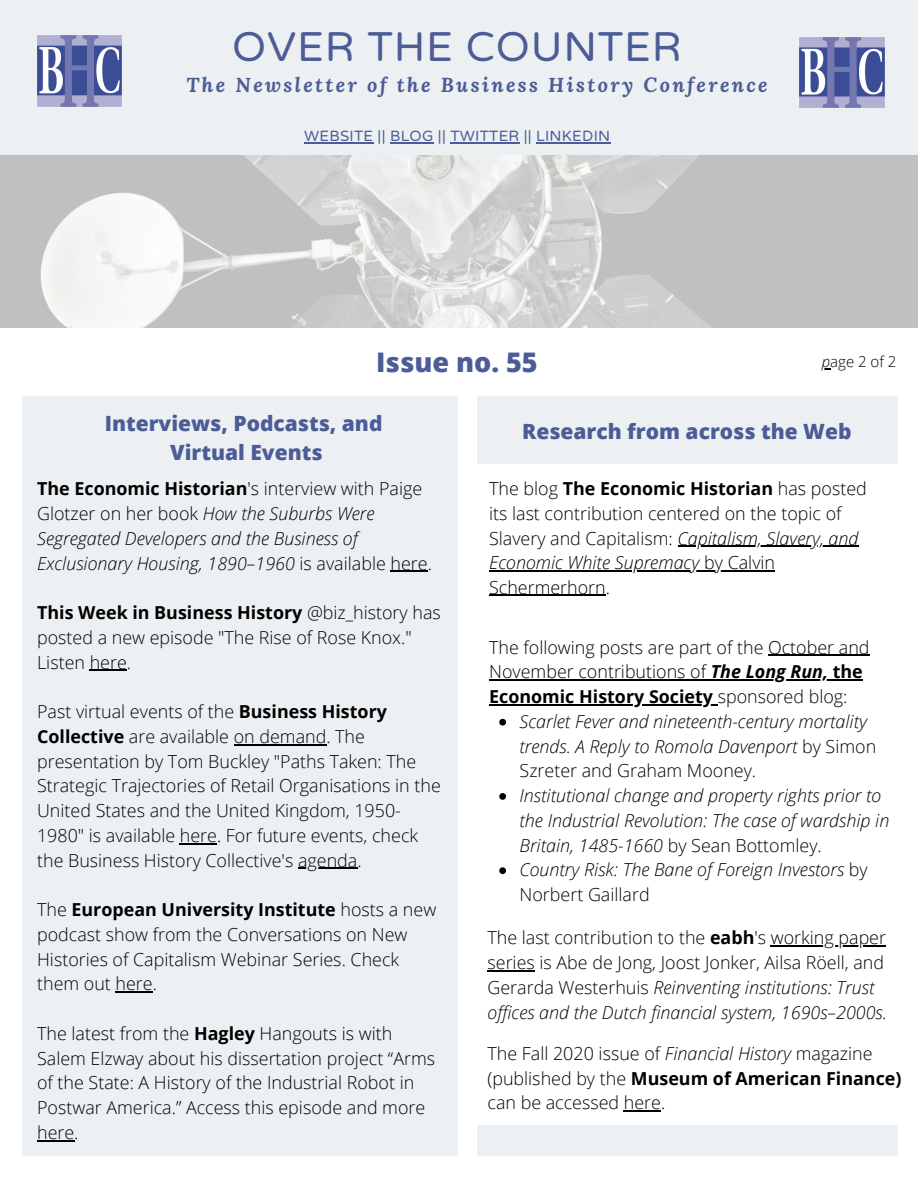
<style>
.page{position:relative;width:918px;height:1188px;background:#fff}
.page>*{position:absolute;margin:0;border:0;box-sizing:border-box;transform-origin:0 0}
.t1{font:42px "Varela Round";letter-spacing:.02em;color:#4c5c97}
.t2{font:800 27px "Open Sans";color:#4c5c97}
.t3{font:800 21px/29.2px "Open Sans";color:#4c5c97;text-align:center}
.t4{font:italic 700 20.1px "Lora";letter-spacing:.12em;color:#4c5c97}
.t5{font:300 17.85px/24.8px "Open Sans";color:#000}
.t6{font:italic 300 17.85px/24.8px "Open Sans";color:#000}
.t7{font:15px "Varela Round";letter-spacing:.02em;color:#4c5c97}
.t8{font:300 15px "Open Sans";color:#000}
.s1{font-style:italic}
.s2{font-weight:700;font-style:normal}
.s3{font-style:normal}
.s4{font-weight:700}
.s5{font-weight:700;font-style:italic}
</style>
<div class="page">
<img style="left:0;top:155px;width:918px;height:172px">
<div style="left:0;top:0;width:918px;height:155px;background:#edf0f2"></div>
<img style="left:37px;top:36px;width:84px;height:70px">
<div style="left:477px;top:397px;width:420px;height:759px;background:#edf0f2"></div>
<div style="left:441px;top:465px;width:468px;height:660px;background:#fff"></div>
<hr style="left:304px;top:143px;width:69px;height:1px;background:#4c5c97">
<hr style="left:390px;top:143px;width:44px;height:1px;background:#4c5c97">
<hr style="left:450px;top:143px;width:70px;height:1px;background:#4c5c97">
<hr style="left:536px;top:143px;width:75px;height:1px;background:#4c5c97">
<hr style="left:678px;top:546px;width:181px;height:1px;background:#000">
<hr style="left:489px;top:570px;width:211px;height:1px;background:#000">
<hr style="left:700px;top:570px;width:75px;height:1px;background:#000">
<hr style="left:489px;top:595px;width:117px;height:1px;background:#000">
<svg style="left:499px;top:719px;width:7px;height:7px"></svg>
<svg style="left:499px;top:793px;width:7px;height:7px"></svg>
<svg style="left:499px;top:867px;width:7px;height:7px"></svg>
<hr style="left:768px;top:655px;width:102px;height:1px;background:#000">
<hr style="left:489px;top:679px;width:222px;height:2px;background:#000">
<hr style="left:711px;top:679px;width:122px;height:2px;background:#000">
<hr style="left:833px;top:679px;width:30px;height:2px;background:#000">
<hr style="left:489px;top:704px;width:224px;height:1px;background:#000">
<div style="left:22px;top:397px;width:436px;height:759px;background:#edf0f2"></div>
<hr style="left:771px;top:945px;width:115px;height:2px;background:#000">
<hr style="left:488px;top:970px;width:47px;height:1px;background:#000">
<hr style="left:391px;top:571px;width:37px;height:1px;background:#000">
<hr style="left:90px;top:670px;width:37px;height:1px;background:#000">
<hr style="left:234px;top:744px;width:92px;height:1px;background:#000">
<hr style="left:180px;top:843px;width:37px;height:1px;background:#000">
<hr style="left:298px;top:868px;width:59px;height:1px;background:#000">
<hr style="left:116px;top:992px;width:37px;height:1px;background:#000">
<hr style="left:37px;top:1140px;width:37px;height:1px;background:#000">
<hr style="left:624px;top:1111px;width:37px;height:1px;background:#000">
<img style="left:800px;top:37px;width:84px;height:71px">
<h1 class="t1" style="left:232px;top:22px;width:451px">OVER THE COUNTER</h1>
<p class="t4" style="left:187px;top:71px;width:583px">The Newsletter of the Business History Conference</p>
<p class="t7" style="left:304px;top:128px;width:308px">WEBSITE || BLOG || TWITTER || LINKEDIN</p>
<h2 class="t2" style="left:376px;top:343px;width:163px">Issue no. 55</h2>
<p class="t8" style="left:822px;top:351px;width:76px"><span class="s1">p</span>age 2 of 2</p>
<p class="t3" style="left:105px;top:408px;width:279px">Interviews, Podcasts, and<br>Virtual Events</p>
<p class="t6" style="left:37px;top:476px;width:396px"><span class="s2">The Economic Historian</span><span class="s3">'s interview with Paige Glotzer on her book</span> How the Suburbs Were Segregated Developers and the Business of Exclusionary Housing, 1890–1960 <span class="s3">is available here.</span></p>
<p class="t5" style="left:37px;top:600px;width:405px"><span class="s4">This Week in Business History</span> @biz_history has posted a new episode "The Rise of Rose Knox."<br>Listen here.</p>
<p class="t5" style="left:37px;top:699px;width:405px">Past virtual events of the <span class="s4">Business History Collective</span> are available on demand. The presentation by Tom Buckley "Paths Taken: The Strategic Trajectories of Retail Organisations in the United States and the United Kingdom, 1950- 1980" is available here. For future events, check the Business History Collective's agenda.</p>
<p class="t5" style="left:37px;top:897px;width:401px">The <span class="s4">European University Institute</span> hosts a new podcast show from the Conversations on New Histories of Capitalism Webinar Series. Check them out here.</p>
<p class="t5" style="left:37px;top:1021px;width:400px">The latest from the <span class="s4">Hagley</span> Hangouts is with Salem Elzway about his dissertation project “Arms of the State: A History of the Industrial Robot in Postwar America.” Access this episode and more here.</p>
<p class="t3" style="left:522px;top:416px;width:331px">Research from across the Web</p>
<p class="t5" style="left:489px;top:476px;width:379px">The blog <span class="s4">The Economic Historian</span> has posted its last contribution centered on the topic of Slavery and Capitalism: <span class="s1">Capitalism, Slavery, and Economic White Supremacy</span> by Calvin Schermerhorn.</p>
<p class="t5" style="left:489px;top:634px;width:382px">The following posts are part of the October and<br>November contributions of <span class="s5">The Long Run,</span> <span class="s4">the<br>Economic History Society</span> sponsored blog:</p>
<p class="t6" style="left:520px;top:709px;width:358px">Scarlet Fever and nineteenth-century mortality trends. A Reply to Romola Davenport <span class="s3">by Simon<br>Szreter and Graham Mooney.</span></p>
<p class="t6" style="left:520px;top:783px;width:371px">Institutional change and property rights prior to the Industrial Revolution: The case of wardship in Britain, 1485-1660 <span class="s3">by Sean Bottomley.<br></span>Country Risk: The Bane of Foreign Investors <span class="s3">by Norbert Gaillard</span></p>
<p class="t5" style="left:488px;top:925px;width:401px">The last contribution to the <span class="s4">eabh</span>'s working paper series is Abe de Jong, Joost Jonker, Ailsa Röell, and Gerarda Westerhuis <span class="s1">Reinventing institutions: Trust offices and the Dutch financial system, 1690s–2000s.</span></p>
<p class="t5" style="left:488px;top:1041px;width:416px">The Fall 2020 issue of <span class="s1">Financial History</span> magazine (published by the <span class="s4">Museum of American Finance) </span>can be accessed here.</p>
</div>
